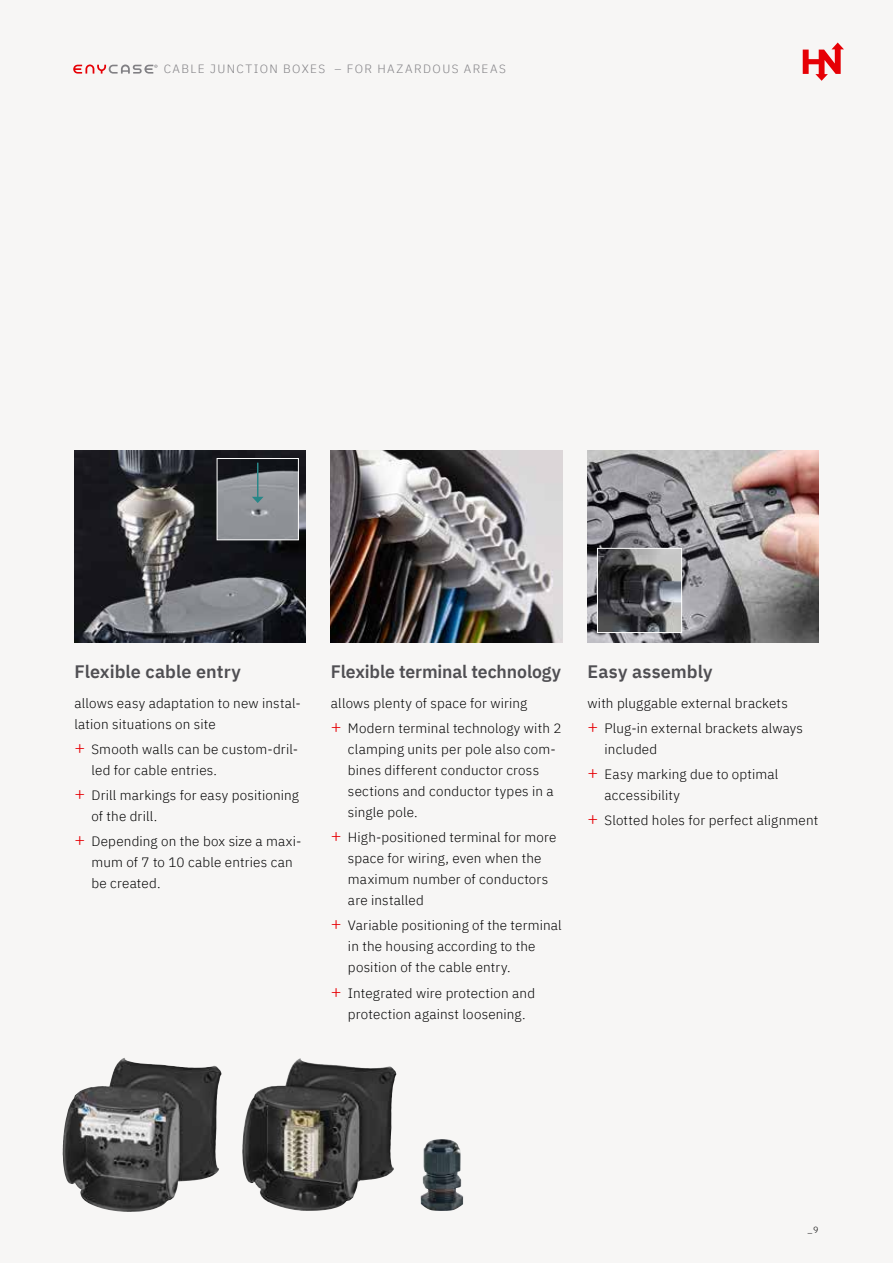
<style>
.page{position:relative;width:893px;height:1263px;background:#f7f6f5}
.page>*{position:absolute;margin:0;border:0;box-sizing:border-box;transform-origin:0 0}
.t1{font:600 18px "IBM Plex Sans";color:#504f53}
.t2{font:300 13.5px/21px "IBM Plex Sans";letter-spacing:.015em;color:#000}
.t3{font:300 12px "IBM Plex Sans";letter-spacing:.12em;color:#818084}
.t4{font:300 9px "IBM Plex Sans";color:#000}
.s1{font-size:18px;color:#e60005}
</style>
<div class="page">
<img style="left:63px;top:1058px;width:156px;height:154px">
<img style="left:242px;top:1062px;width:153px;height:149px">
<img style="left:421px;top:1139px;width:42px;height:72px">
<img style="left:74px;top:451px;width:231px;height:191px">
<img style="left:330px;top:451px;width:232px;height:191px">
<img style="left:587px;top:451px;width:232px;height:191px">
<img style="left:599px;top:550px;width:81px;height:81px">
<div style="left:597px;top:548px;width:85px;height:85px;border:1px solid #fff"></div>
<img style="left:219px;top:460px;width:78px;height:78px">
<div style="left:217px;top:458px;width:82px;height:82px;border:1px solid #fff"></div>
<hr style="left:257px;top:463px;width:1px;height:34px;background:#288788">
<svg style="left:252px;top:497px;width:12px;height:6px"></svg>
<svg style="left:73px;top:65px;width:84px;height:9px"></svg>
<svg style="left:803px;top:43px;width:41px;height:38px"></svg>
<p class="t3" style="left:164px;top:60px;width:344px">CABLE JUNCTION BOXES – FOR HAZARDOUS AREAS</p>
<h1 class="t1" style="left:74px;top:658px;width:168px">Flexible cable entry</h1>
<p class="t2" style="left:74px;top:691px;width:228px">allows easy adaptation to new instal&shy;lation situations on site</p>
<p class="t2" style="left:91px;top:737px;width:208px;text-indent:-17px"><span class="s1">+</span> Smooth walls can be custom-dril&shy;led for cable entries.</p>
<p class="t2" style="left:91px;top:784px;width:209px;text-indent:-17px"><span class="s1">+</span> Drill markings for easy positioning of the drill.</p>
<p class="t2" style="left:91px;top:830px;width:211px;text-indent:-17px"><span class="s1">+</span> Depending on the box size a maxi&shy;mum of 7 to 10 cable entries can be created.</p>
<h1 class="t1" style="left:331px;top:658px;width:232px">Flexible terminal technology</h1>
<p class="t2" style="left:331px;top:689px;width:232px;line-height:25.2px">allows plenty of space for wiring<br><span class="s1">+</span> Modern terminal technology with 2</p>
<p class="t2" style="left:348px;top:737px;width:209px">clamping units per pole also com&shy;bines different conductor cross sections and conductor types in a single pole.</p>
<p class="t2" style="left:348px;top:826px;width:210px;text-indent:-17px"><span class="s1">+</span> High-positioned terminal for more space for wiring, even when the maximum number of conductors are installed</p>
<p class="t2" style="left:348px;top:914px;width:215px;text-indent:-17px"><span class="s1">+</span> Variable positioning of the terminal in the housing according to the position of the cable entry.</p>
<p class="t2" style="left:331px;top:981px;width:206px;text-align:center"><span class="s1">+</span> Integrated wire protection and protection against loosening.</p>
<h1 class="t1" style="left:587px;top:658px;width:126px">Easy assembly</h1>
<p class="t2" style="left:587px;top:689px;width:217px;line-height:25.2px">with pluggable external brackets<br><span class="s1">+</span> Plug-in external brackets always</p>
<p class="t2" style="left:587px;top:735px;width:192px;line-height:25.2px;text-indent:17px">included<br><span class="s1">+</span> Easy marking due to optimal</p>
<p class="t2" style="left:587px;top:782px;width:232px;line-height:25.2px;text-indent:17px">accessibility<br><span class="s1">+</span> Slotted holes for perfect alignment</p>
<p class="t4" style="left:808px;top:1222px;width:12px">_9</p>
</div>
